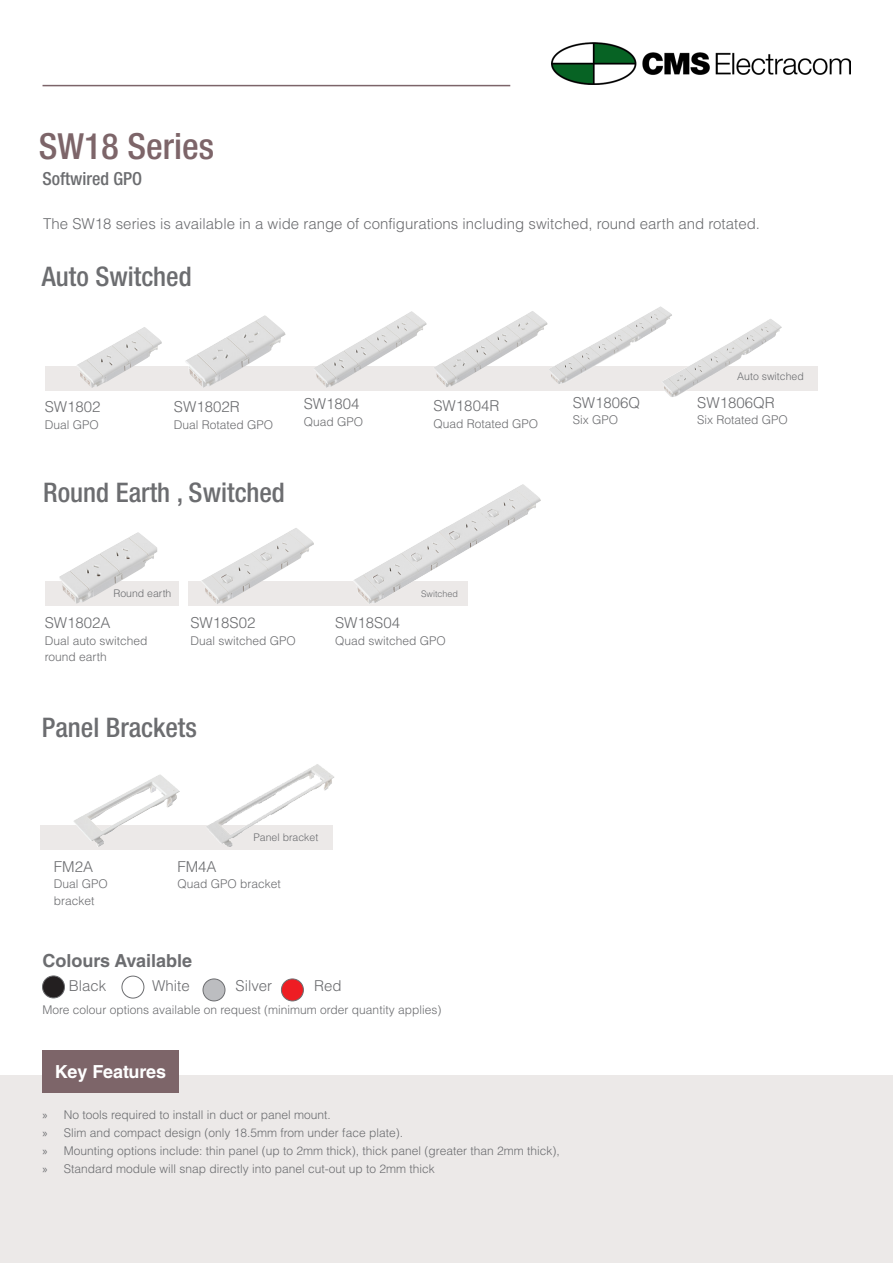
<style>
.page{position:relative;width:893px;height:1263px;background:#fff}
.page>*{position:absolute;margin:0;border:0;box-sizing:border-box;transform-origin:0 0}
.Heading_1{font:500 condensed 36px "Helvetica Neue LT Std";color:#7d6569}
.Heading_3{font:500 condensed 27px "Helvetica Neue LT Std";color:#6c6d70}
.Sub_Heading_12pt{font:700 18px "Helvetica LT Std";color:#6c6d70}
.Heading_2{font:500 condensed 18px "Helvetica Neue LT Std";color:#6c6d70}
.Key_Features_Heading{font:700 18px "Helvetica LT Std";letter-spacing:-.015em;color:#fff}
.Body_Text_10pt{font:300 15px "Helvetica LT Std";color:#6c6d70}
.Body_Text_8pt{font:300 15px "Helvetica LT Std";color:#6c6d70}
.Body_Text_8pt-2{font:300 12px/16.5px "Helvetica LT Std";color:#6c6d70}
.Body_Text_10pt-2{font:300 10.5px "Helvetica LT Std";color:#6c6d70}
.Body_Text_10pt-3{font:300 9px "Helvetica LT Std";color:#6c6d70}
.s1{font-family:"Myriad Pro";font-weight:400}
</style>
<div class="page">
<img style="left:552px;top:42px;width:298px;height:43px">
<hr style="left:43px;top:85px;width:467px;height:1px;background:#7c6469">
<div style="left:0;top:1075px;width:893px;height:188px;background:#ece9e8"></div>
<div style="left:43px;top:976px;width:21px;height:22px;background:#231f20;border-radius:50%"></div>
<div style="left:42px;top:976px;width:23px;height:22px;border:1px solid #6c6d70;border-radius:50%"></div>
<div style="left:122px;top:976px;width:22px;height:22px;border:1px solid #6c6d70;border-radius:50%"></div>
<div style="left:203px;top:979px;width:22px;height:22px;background:#bcbdc0;border-radius:50%"></div>
<div style="left:203px;top:979px;width:22px;height:22px;border:1px solid #6c6d70;border-radius:50%"></div>
<div style="left:281px;top:979px;width:22px;height:22px;background:#ee1d23;border-radius:50%"></div>
<div style="left:281px;top:979px;width:23px;height:22px;border:1px solid #6c6d70;border-radius:50%"></div>
<div style="left:43px;top:1050px;width:136px;height:43px;background:#7d6569"></div>
<div style="left:45px;top:366px;width:772px;height:25px;background:#ece9e8"></div>
<div style="left:46px;top:582px;width:133px;height:24px;background:#ece9e8"></div>
<div style="left:188px;top:582px;width:280px;height:24px;background:#ece9e8"></div>
<img style="left:77px;top:327px;width:85px;height:61px">
<img style="left:314px;top:311px;width:113px;height:77px">
<img style="left:59px;top:532px;width:98px;height:72px">
<img style="left:185px;top:315px;width:101px;height:73px">
<img style="left:434px;top:311px;width:114px;height:76px">
<img style="left:201px;top:528px;width:113px;height:76px">
<img style="left:351px;top:484px;width:190px;height:120px">
<div style="left:40px;top:825px;width:293px;height:25px;background:#ece9e8"></div>
<img style="left:73px;top:774px;width:107px;height:73px">
<img style="left:206px;top:764px;width:128px;height:82px">
<p class="Heading_1" style="left:39px;top:125px;width:177px">SW18 Series</p>
<p class="Heading_2" style="left:43px;top:168px;width:101px">Softwired GPO</p>
<p class="Body_Text_10pt" style="left:43px;top:214px;width:718px">The SW18 series is available in a wide range of configurations including switched, round earth and rotated.</p>
<p class="Heading_3" style="left:42px;top:260px;width:151px">Auto Switched</p>
<p class="Body_Text_8pt" style="left:45px;top:397px;width:57px">SW1802</p>
<p class="Body_Text_8pt-2" style="left:45px;top:416px;width:56px">Dual GPO</p>
<p class="Body_Text_8pt" style="left:174px;top:397px;width:67px">SW1802R</p>
<p class="Body_Text_8pt-2" style="left:174px;top:416px;width:101px">Dual Rotated GPO</p>
<p class="Body_Text_8pt" style="left:304px;top:395px;width:57px">SW1804</p>
<p class="Body_Text_8pt-2" style="left:304px;top:413px;width:61px">Quad GPO</p>
<p class="Heading_3" style="left:43px;top:476px;width:243px">Round Earth , Switched</p>
<p class="Body_Text_8pt" style="left:433px;top:397px;width:67px">SW1804R</p>
<p class="Body_Text_8pt-2" style="left:433px;top:415px;width:106px">Quad Rotated GPO</p>
<p class="Body_Text_10pt-2" style="left:113px;top:587px;width:59px">Round earth</p>
<p class="Body_Text_10pt-3" style="left:421px;top:588px;width:39px">Switched</p>
<p class="Body_Text_8pt" style="left:190px;top:613px;width:67px">SW18S02</p>
<p class="Body_Text_8pt-2" style="left:190px;top:632px;width:107px">Dual switched GPO</p>
<p class="Body_Text_8pt" style="left:45px;top:613px;width:67px">SW1802A</p>
<p class="Body_Text_8pt-2" style="left:45px;top:632px;width:104px">Dual auto switched round earth</p>
<p class="Body_Text_8pt" style="left:335px;top:613px;width:67px">SW18S04</p>
<p class="Body_Text_8pt-2" style="left:335px;top:632px;width:112px">Quad switched GPO</p>
<p class="Heading_3" style="left:42px;top:712px;width:156px">Panel Brackets</p>
<p class="Body_Text_8pt" style="left:573px;top:393px;width:69px">SW1806Q</p>
<p class="Body_Text_8pt-2" style="left:573px;top:412px;width:47px">Six GPO</p>
<p class="Body_Text_8pt" style="left:54px;top:857px;width:41px">FM2A</p>
<p class="Body_Text_8pt-2" style="left:54px;top:876px;width:56px">Dual GPO bracket</p>
<p class="Body_Text_10pt-2" style="left:254px;top:831px;width:66px">Panel bracket</p>
<p class="Body_Text_8pt" style="left:177px;top:857px;width:41px">FM4A</p>
<p class="Body_Text_8pt-2" style="left:177px;top:875px;width:105px">Quad GPO bracket</p>
<p class="Sub_Heading_12pt" style="left:43px;top:950px;width:151px">Colours Available</p>
<p class="Body_Text_10pt" style="left:69px;top:977px;width:39px">Black</p>
<p class="Body_Text_10pt" style="left:152px;top:977px;width:39px">White</p>
<p class="Body_Text_10pt" style="left:236px;top:977px;width:38px">Silver</p>
<p class="Body_Text_10pt" style="left:314px;top:977px;width:29px">Red</p>
<p class="Body_Text_8pt-2" style="left:43px;top:1002px;width:400px">More colour options available on request (minimum order quantity applies)</p>
<p class="Key_Features_Heading" style="left:55px;top:1061px;width:113px">Key Features</p>
<p class="Body_Text_8pt-2" style="left:43px;top:1106px;width:290px"><span class="s1">»</span> No tools required to install in duct or panel mount.</p>
<p class="Body_Text_8pt-2" style="left:43px;top:1124px;width:362px"><span class="s1">»</span> Slim and compact design (only 18.5mm from under face plate).</p>
<p class="Body_Text_8pt-2" style="left:43px;top:1142px;width:519px"><span class="s1">»</span> Mounting options include: thin panel (up to 2mm thick), thick panel (greater than 2mm thick),</p>
<p class="Body_Text_8pt-2" style="left:43px;top:1160px;width:394px"><span class="s1">»</span> Standard module will snap directly into panel cut-out up to 2mm thick</p>
<p class="Body_Text_10pt-2" style="left:737px;top:370px;width:68px">Auto switched</p>
<p class="Body_Text_8pt" style="left:697px;top:393px;width:79px">SW1806QR</p>
<p class="Body_Text_8pt-2" style="left:697px;top:412px;width:92px">Six Rotated GPO</p>
</div>
